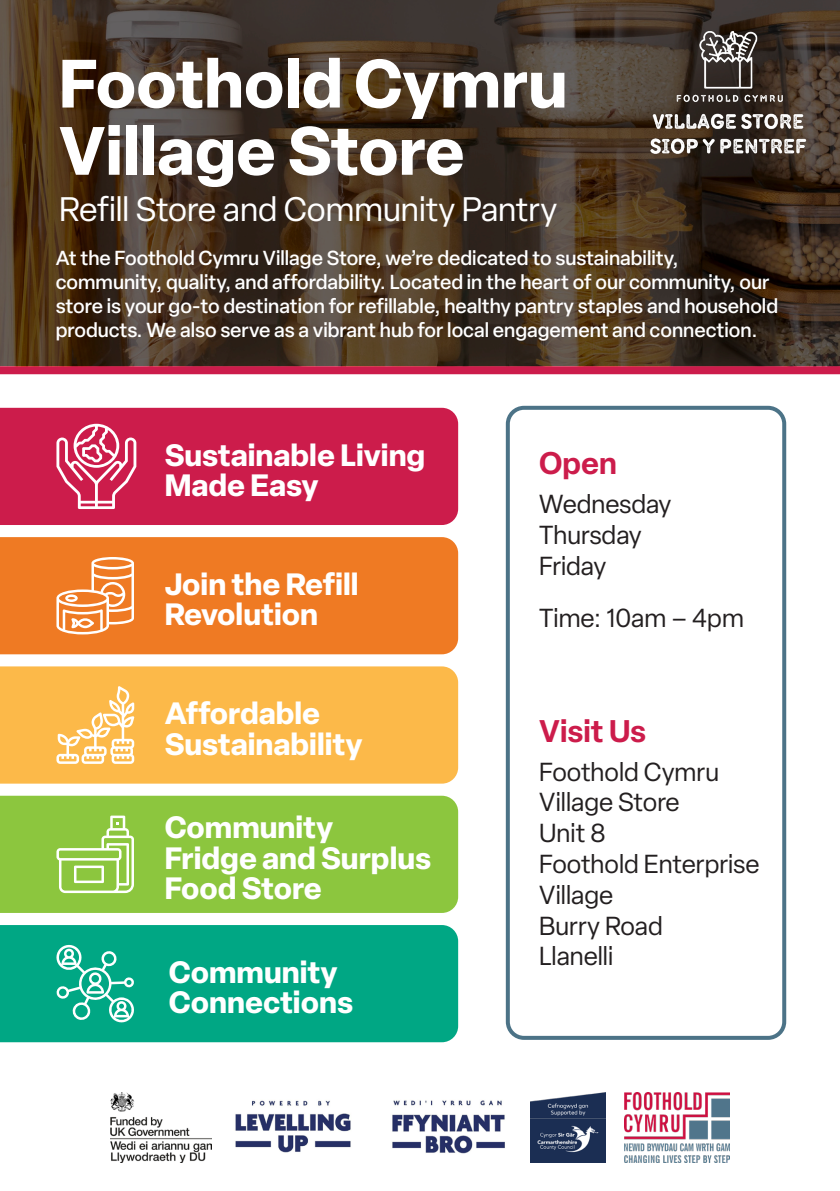
<style>
.page{position:relative;width:840px;height:1191px;background:#fff}
.page>*{position:absolute;margin:0;border:0;box-sizing:border-box;transform-origin:0 0}
.t1{font:700 67.2px/67.2px "Elza";color:#fff}
.t2{font:33.6px "Elza";color:#fff}
.subhead{font:600 30.8px "Elza";color:#cc1c4b}
.subhead-2{font:700 30.4px/30.4px "Elza";color:#fff}
.t3{font:25.6px/30.8px "Elza";color:#231f20}
.t4{font:500 20px/24px "Elza";color:#fff}
</style>
<div class="page">
<div style="left:505px;top:406px;width:280px;height:633px;border:4px solid #4c7387;border-radius:16px"></div>
<svg style="left:0;top:0;width:839px;height:366px;background:#443324"></svg>
<div style="left:0;top:408px;width:458px;height:117px;background:#cc1c4b"></div>
<svg style="left:56px;top:424px;width:80px;height:85px"></svg>
<div style="left:0;top:925px;width:458px;height:117px;background:#00a784"></div>
<svg style="left:55px;top:943px;width:80px;height:81px"></svg>
<div style="left:0;top:795px;width:458px;height:118px;background:#8cc63e"></div>
<svg style="left:56px;top:815px;width:78px;height:78px"></svg>
<div style="left:0;top:537px;width:458px;height:117px;background:#ef7a23"></div>
<svg style="left:56px;top:557px;width:78px;height:77px"></svg>
<div style="left:0;top:666px;width:458px;height:117px;background:#fcb949"></div>
<svg style="left:56px;top:686px;width:78px;height:78px"></svg>
<img style="left:530px;top:1092px;width:74px;height:70px">
<img style="left:111px;top:1092px;width:100px;height:70px">
<img style="left:392px;top:1100px;width:113px;height:54px">
<img style="left:235px;top:1100px;width:116px;height:53px">
<img style="left:645px;top:27px;width:164px;height:131px">
<div style="left:0;top:366px;width:839px;height:8px;background:#cc1c4b"></div>
<img style="left:624px;top:1092px;width:104px;height:70px">
<p class="t1" style="left:59px;top:48px;width:509px">Foothold Cymru<br>Village Store</p>
<p class="t2" style="left:59px;top:187px;width:499px">Refill Store and Community Pantry</p>
<p class="t4" style="left:56px;top:246px;width:723px">At the Foothold Cymru Village Store, we’re dedicated to sustainability, community, quality, and affordability. Located in the heart of our community, our store is your go-to destination for refillable, healthy pantry staples and household products. We also serve as a vibrant hub for local engagement and connection.</p>
<p class="subhead-2" style="left:164px;top:439px;width:262px">Sustainable Living<br>Made Easy</p>
<p class="subhead-2" style="left:164px;top:568px;width:195px">Join the Refill<br>Revolution</p>
<p class="subhead-2" style="left:164px;top:697px;width:199px">Affordable<br>Sustainability</p>
<p class="subhead-2" style="left:164px;top:811px;width:268px">Community<br>Fridge and Surplus<br>Food Store</p>
<p class="subhead-2" style="left:169px;top:956px;width:186px">Community<br>Connections</p>
<p class="subhead" style="left:539px;top:441px;width:79px">Open</p>
<p class="t3" style="left:539px;top:488px;width:134px">Wednesday<br>Thursday<br>Friday</p>
<p class="t3" style="left:539px;top:603px;width:206px">Time: 10am – 4pm</p>
<p class="subhead" style="left:539px;top:709px;width:108px">Visit Us</p>
<p class="t3" style="left:539px;top:756px;width:181px">Foothold Cymru<br>Village Store</p>
<p class="t3" style="left:539px;top:817px;width:68px">Unit 8</p>
<p class="t3" style="left:539px;top:848px;width:222px">Foothold Enterprise<br>Village</p>
<p class="t3" style="left:539px;top:910px;width:125px">Burry Road</p>
<p class="t3" style="left:539px;top:941px;width:75px">Llanelli</p>
</div>
